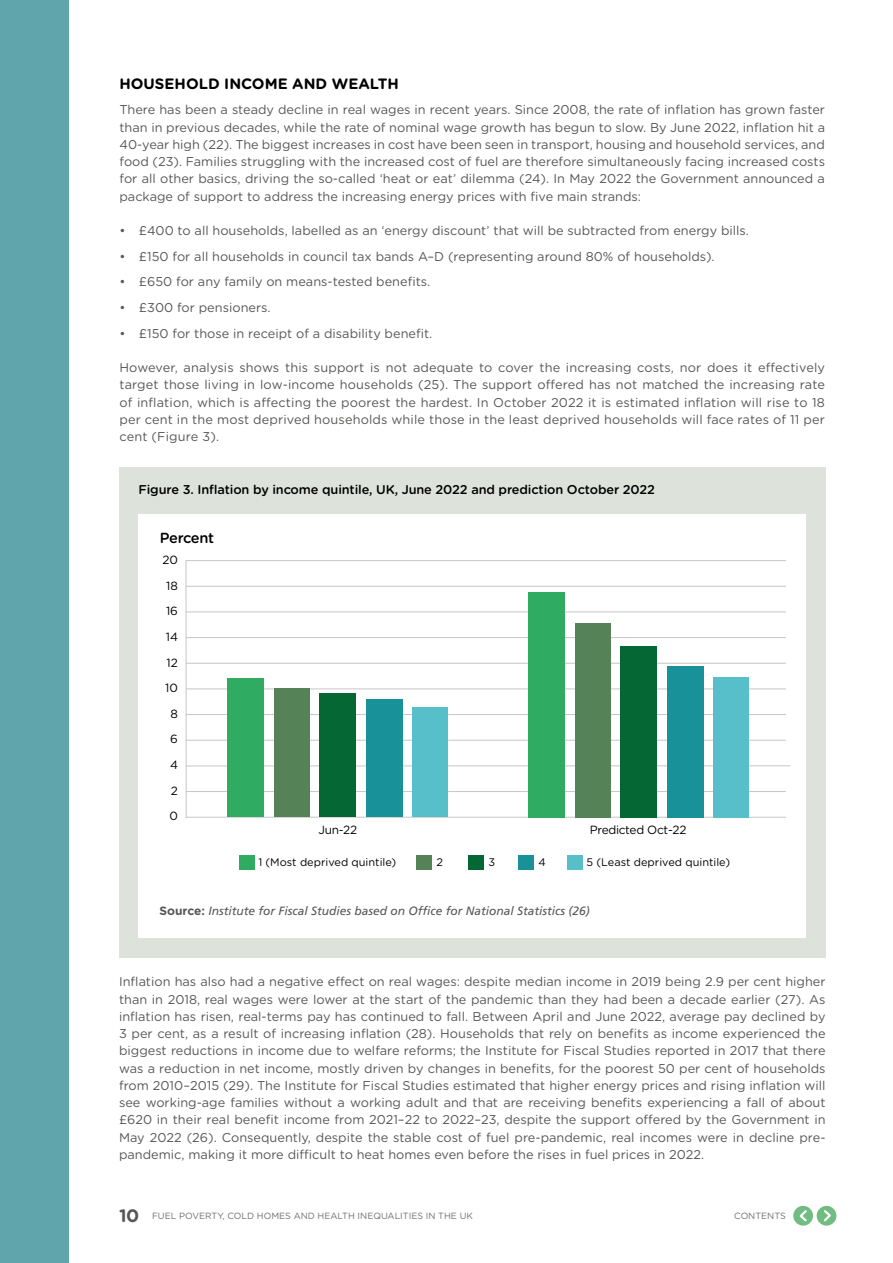
<style>
.page{position:relative;width:893px;height:1263px;background:#fff}
.page>*{position:absolute;margin:0;border:0;box-sizing:border-box;transform-origin:0 0}
.t1{font:700 15px "Gotham Rounded";color:#000}
.t2{font:500 14.7px "Gotham Rounded";letter-spacing:-.03em;color:#000}
.t3{font:12.75px/17.2px "Gotham Rounded";color:#575756;text-align:justify}
.t4{font:500 12.75px "Gotham Rounded";letter-spacing:-.01em;color:#000}
.t5{font:italic 12px "Frutiger";color:#575756}
.t6{font:11.85px "Gotham Rounded";letter-spacing:-.025em;color:#000}
.t7{font:11.85px/25.7px "Gotham Rounded";color:#000;text-align:right}
.t8{font:10.95px "Gotham Rounded";color:#000}
.t9{font:9px "Gotham Rounded";color:#706f6f}
.s1{font-family:"Gotham Rounded";font-weight:700;font-style:normal}
.s2{font-weight:700;font-size:18px;color:#575756}
</style>
<div class="page">
<div style="left:793px;top:1206px;width:20px;height:19px;background:#70bc81;border-radius:50%"></div>
<div style="left:817px;top:1206px;width:19px;height:19px;background:#70bc81;border-radius:50%"></div>
<svg style="left:799px;top:1210px;width:8px;height:12px"></svg>
<svg style="left:824px;top:1210px;width:7px;height:12px"></svg>
<div style="left:0;top:0;width:68px;height:1263px;background:#61a5ac"></div>
<div style="left:119px;top:468px;width:707px;height:490px;background:#dde3da"></div>
<div style="left:139px;top:514px;width:666px;height:424px;background:#fff"></div>
<hr style="left:186px;top:663px;width:600px;height:1px;background:#c6c6c6">
<hr style="left:186px;top:689px;width:600px;height:1px;background:#c6c6c6">
<hr style="left:186px;top:714px;width:600px;height:1px;background:#c6c6c6">
<hr style="left:186px;top:637px;width:600px;height:1px;background:#c6c6c6">
<hr style="left:186px;top:586px;width:600px;height:1px;background:#c6c6c6">
<hr style="left:186px;top:612px;width:600px;height:1px;background:#c6c6c6">
<div style="left:239px;top:856px;width:15px;height:14px;background:#30ac62"></div>
<div style="left:416px;top:856px;width:16px;height:14px;background:#558357"></div>
<div style="left:567px;top:856px;width:16px;height:14px;background:#57bfc9"></div>
<div style="left:468px;top:856px;width:16px;height:14px;background:#046734"></div>
<div style="left:518px;top:856px;width:16px;height:14px;background:#189298"></div>
<hr style="left:186px;top:740px;width:600px;height:1px;background:#c6c6c6">
<hr style="left:186px;top:817px;width:600px;height:1px;background:#c6c6c6">
<hr style="left:186px;top:791px;width:600px;height:1px;background:#c6c6c6">
<hr style="left:186px;top:560px;width:1px;height:258px;background:#c6c6c6">
<hr style="left:186px;top:560px;width:600px;height:1px;background:#c6c6c6">
<hr style="left:186px;top:765px;width:604px;height:1px;background:#c6c6c6">
<div style="left:528px;top:592px;width:37px;height:225px;background:#30ac62"></div>
<div style="left:575px;top:623px;width:35px;height:194px;background:#558357"></div>
<div style="left:620px;top:646px;width:37px;height:171px;background:#046734"></div>
<div style="left:667px;top:665px;width:36px;height:152px;background:#189298"></div>
<div style="left:713px;top:677px;width:35px;height:140px;background:#57bfc9"></div>
<div style="left:227px;top:678px;width:37px;height:139px;background:#30ac62"></div>
<div style="left:274px;top:688px;width:35px;height:129px;background:#558357"></div>
<div style="left:319px;top:694px;width:37px;height:123px;background:#046734"></div>
<div style="left:366px;top:700px;width:36px;height:117px;background:#189298"></div>
<div style="left:412px;top:707px;width:35px;height:110px;background:#57bfc9"></div>
<p class="t1" style="left:119px;top:72px;width:281px">HOUSEHOLD INCOME AND WEALTH</p>
<p class="t3" style="left:119px;top:101px;width:707px">There has been a steady decline in real wages in recent years. Since 2008, the rate of inflation has grown faster than in previous decades, while the rate of nominal wage growth has begun to slow. By June 2022, inflation hit a 40-year high (22). The biggest increases in cost have been seen in transport, housing and household services, and food (23). Families struggling with the increased cost of fuel are therefore simultaneously facing increased costs for all other basics, driving the so-called ‘heat or eat’ dilemma (24). In May 2022 the Government announced a package of support to address the increasing energy prices with five main strands:</p>
<p class="t3" style="left:119px;top:221px;width:631px">• £400 to all households, labelled as an ‘energy discount’ that will be subtracted from energy bills.</p>
<p class="t3" style="left:119px;top:247px;width:597px">• £150 for all households in council tax bands A–D (representing around 80% of households).</p>
<p class="t3" style="left:119px;top:273px;width:312px">• £650 for any family on means-tested benefits.</p>
<p class="t3" style="left:119px;top:298px;width:153px">• £300 for pensioners.</p>
<p class="t3" style="left:119px;top:324px;width:314px">• £150 for those in receipt of a disability benefit.</p>
<p class="t3" style="left:119px;top:358px;width:707px">However, analysis shows this support is not adequate to cover the increasing costs, nor does it effectively target those living in low-income households (25). The support offered has not matched the increasing rate of inflation, which is affecting the poorest the hardest. In October 2022 it is estimated inflation will rise to 18 per cent in the most deprived households while those in the least deprived households will face rates of 11 per cent (Figure 3).</p>
<p class="t4" style="left:139px;top:480px;width:518px">Figure 3. Inflation by income quintile, UK, June 2022 and prediction October 2022</p>
<p class="t2" style="left:160px;top:527px;width:56px">Percent</p>
<p class="t7" style="left:162px;top:547px;width:17px">20<br>18<br>16<br>14<br>12<br>10<br>8<br>6<br>4<br>2<br>0</p>
<p class="t6" style="left:318px;top:822px;width:40px">Jun-22</p>
<p class="t6" style="left:590px;top:822px;width:98px">Predicted Oct-22</p>
<p class="t8" style="left:258px;top:855px;width:140px">1 (Most deprived quintile)</p>
<p class="t8" style="left:436px;top:855px;width:8px">2</p>
<p class="t8" style="left:489px;top:855px;width:8px">3</p>
<p class="t8" style="left:539px;top:855px;width:9px">4</p>
<p class="t8" style="left:586px;top:855px;width:145px">5 (Least deprived quintile)</p>
<p class="t5" style="left:159px;top:904px;width:432px"><span class="s1">Source:</span> Institute for Fiscal Studies based on Office for National Statistics (26)</p>
<p class="t3" style="left:119px;top:973px;width:708px">Inflation has also had a negative effect on real wages: despite median income in 2019 being 2.9 per cent higher than in 2018, real wages were lower at the start of the pandemic than they had been a decade earlier (27). As inflation has risen, real-terms pay has continued to fall. Between April and June 2022, average pay declined by 3 per cent, as a result of increasing inflation (28). Households that rely on benefits as income experienced the biggest reductions in income due to welfare reforms; the Institute for Fiscal Studies reported in 2017 that there was a reduction in net income, mostly driven by changes in benefits, for the poorest 50 per cent of households from 2010–2015 (29). The Institute for Fiscal Studies estimated that higher energy prices and rising inflation will see working-age families without a working adult and that are receiving benefits experiencing a fall of about £620 in their real benefit income from 2021–22 to 2022–23, despite the support offered by the Government in May 2022 (26). Consequently, despite the stable cost of fuel pre-pandemic, real incomes were in decline pre&shy;pandemic, making it more difficult to heat homes even before the rises in fuel prices in 2022.</p>
<p class="t9" style="left:119px;top:1210px;width:355px"><span class="s2">10</span> FUEL POVERTY, COLD HOMES AND HEALTH INEQUALITIES IN THE UK</p>
<p class="t9" style="left:734px;top:1210px;width:53px">CONTENTS</p>
</div>
